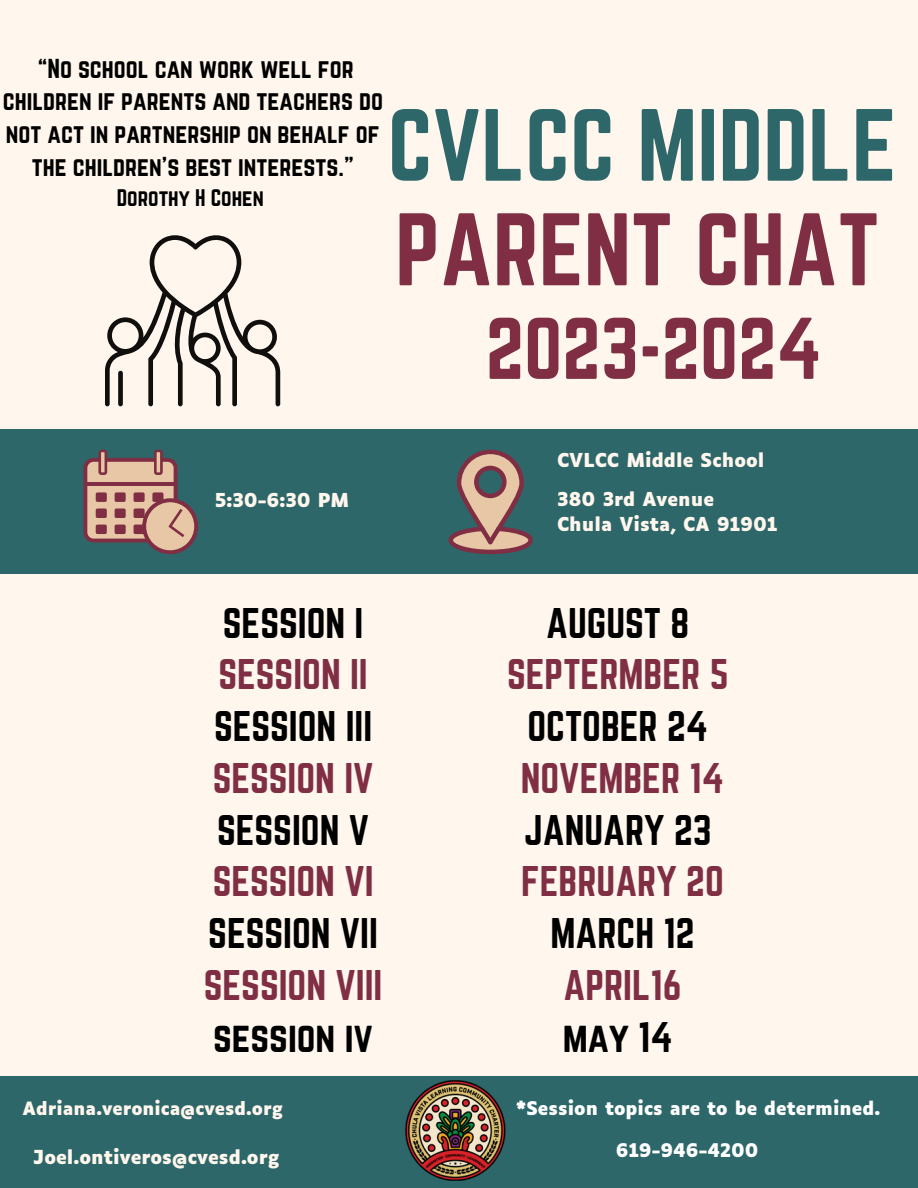
<style>
.page{position:relative;width:918px;height:1188px;background:#fff6ed}
.page>*{position:absolute;margin:0;border:0;box-sizing:border-box;transform-origin:0 0}
.t1{font:90px "Norwester";color:#7f2e44}
.t2{font:89.55px "Norwester";color:#2d6769}
.t3{font:76.5px "Norwester";color:#7f2e44}
.t4{font:37.5px "Norwester";color:#000}
.t5{font:37.5px "Norwester";color:#7f2e44}
.t6{font:24px/32.7px "Norwester";color:#000;text-align:center}
.t7{font:21px "Norwester";color:#000}
.t8{font:700 18.45px "Luciole";color:#fff6ed}
.t9{font:700 18.3px "Luciole";color:#fff6ed}
.t10{font:700 18px "Luciole";color:#fff}
.t11{font:700 17.55px "Luciole";color:#fff6ed}
</style>
<div class="page">
<div style="left:0;top:1076px;width:918px;height:112px;background:#2d6769"></div>
<img style="left:405px;top:1081px;width:100px;height:100px">
<svg style="left:105px;top:235px;width:175px;height:171px"></svg>
<div style="left:118px;top:371px;width:5px;height:35px;background:#100f0d;border-radius:2px"></div>
<div style="left:0;top:430px;width:918px;height:144px;background:#2d6769"></div>
<svg style="left:83px;top:450px;width:115px;height:104px"></svg>
<svg style="left:449px;top:450px;width:84px;height:104px"></svg>
<p class="t6" style="left:3px;top:52px;width:382px">“No school can work well for children if parents and teachers do not act in partnership on behalf of the children's best interests."</p>
<p class="t7" style="left:117px;top:185px;width:148px">Dorothy H Cohen</p>
<p class="t2" style="left:388px;top:91px;width:510px">CVLCC MIDDLE</p>
<p class="t1" style="left:395px;top:195px;width:486px">PARENT CHAT</p>
<p class="t3" style="left:486px;top:302px;width:338px">2023-2024</p>
<p class="t9" style="left:215px;top:493px;width:136px">5:30-6:30 PM</p>
<p class="t9" style="left:557px;top:452px;width:209px">CVLCC Middle School</p>
<p class="t9" style="left:557px;top:491px;width:159px">380 3rd Avenue</p>
<p class="t9" style="left:557px;top:516px;width:222px">Chula Vista, CA 91901</p>
<p class="t4" style="left:223px;top:600px;width:142px">SESSION I</p>
<p class="t5" style="left:218px;top:652px;width:151px">SESSION II</p>
<p class="t4" style="left:214px;top:704px;width:160px">SESSION III</p>
<p class="t5" style="left:213px;top:755px;width:162px">SESSION IV</p>
<p class="t4" style="left:217px;top:807px;width:154px">SESSION V</p>
<p class="t5" style="left:213px;top:859px;width:162px">SESSION VI</p>
<p class="t4" style="left:208px;top:911px;width:171px">SESSION VII</p>
<p class="t5" style="left:204px;top:962px;width:180px">SESSION VIII</p>
<p class="t4" style="left:213px;top:1014px;width:162px">session iv</p>
<p class="t4" style="left:546px;top:600px;width:145px">AUGUST 8</p>
<p class="t5" style="left:507px;top:652px;width:223px">SEPTERMBER 5</p>
<p class="t4" style="left:528px;top:704px;width:182px">OCTOBER 24</p>
<p class="t5" style="left:521px;top:755px;width:205px">NOVEMBER 14</p>
<p class="t4" style="left:524px;top:807px;width:189px">JANUARY 23</p>
<p class="t5" style="left:521px;top:859px;width:204px">FEBRUARY 20</p>
<p class="t4" style="left:550px;top:911px;width:146px">MARCH 12</p>
<p class="t5" style="left:563px;top:962px;width:120px">APRIL16</p>
<p class="t4" style="left:563px;top:1014px;width:112px">may 14</p>
<p class="t11" style="left:23px;top:1101px;width:262px">Adriana.veronica@cvesd.org</p>
<p class="t10" style="left:516px;top:1101px;width:366px">*Session topics are to be determined.</p>
<p class="t8" style="left:33px;top:1149px;width:248px">Joel.ontiveros@cvesd.org</p>
<p class="t10" style="left:616px;top:1142px;width:144px">619-946-4200</p>
</div>
